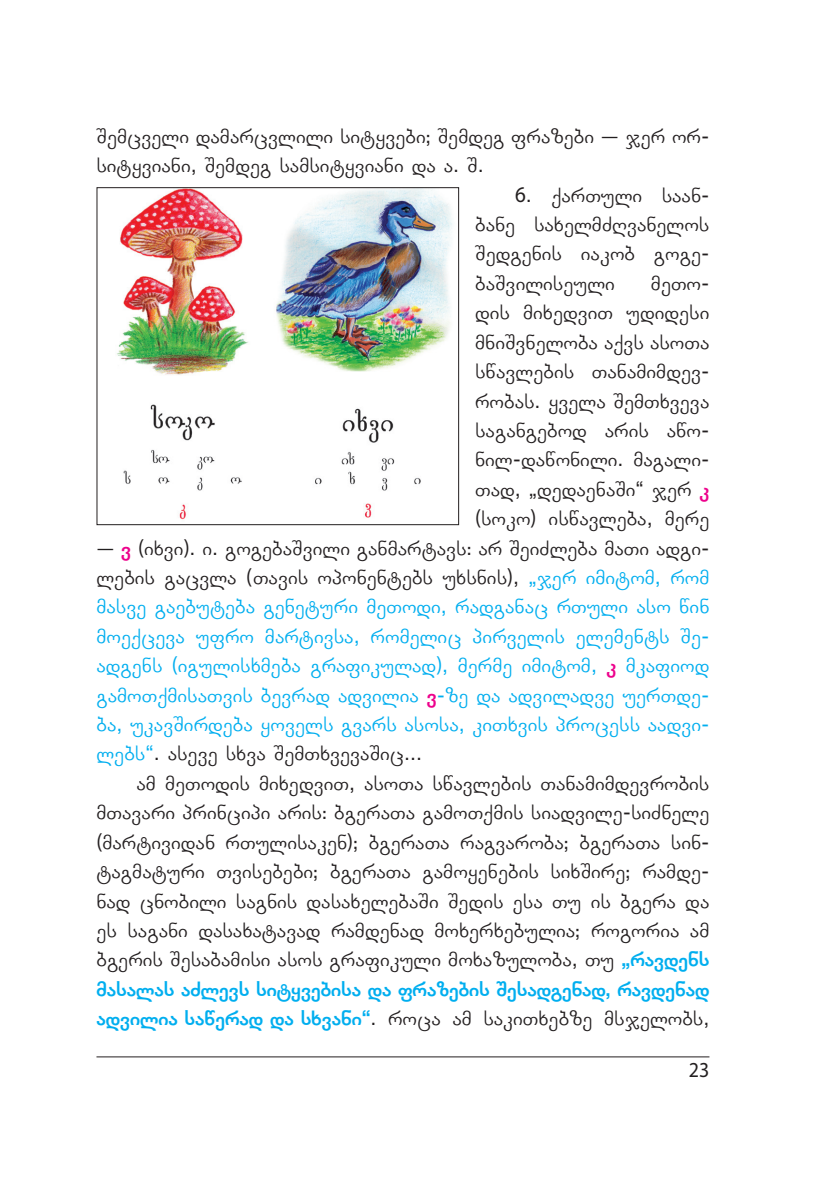
<style>
.page{position:relative;width:840px;height:1191px;background:#fff}
.page>*{position:absolute;margin:0;border:0;box-sizing:border-box;transform-origin:0 0}
.t1{font:21px/29.4px "A Kolkhety N";color:#231f20}
.t2{font:21px "A Kolkhety N";color:#00aeef}
.t3{font:21px "A Kolkhety N";color:#231f20;scale:1.5 1}
.t4{font:700 21px "A Kolkhety N";color:#00aeef}
.t5{font:20px "A Kolkhety N";color:#231f20}
.s1{font-weight:700;color:#ed028c}
.s2{color:#00aeef}
.s3{font-weight:700;color:#00aeef}
</style>
<div class="page">
<hr style="left:96px;top:1056px;width:613px;height:1px;background:#231f20">
<img style="left:117px;top:189px;width:336px;height:331px">
<div style="left:96px;top:187px;width:363px;height:338px;border:1px solid #231f20"></div>
<p class="t1" style="left:96px;top:123px;width:614px">SEMCVELI DAMARCVLILI SITYVEBI; SEMDEG FRAZEBI _ JER OR-<br>SITYVIANI, SEMDEG SAMSITYVIANI DA A. S.</p>
<p class="t1" style="left:475px;top:182px;width:236px;text-align:justify;text-indent:40px">6. QARTULI SAAN-BANE SAXELMZRVANELOS SEDGENIS IAKOB GOGE-BASVILISEULI</p>
<p class="t1" style="left:650px;top:270px;width:60px">METO-</p>
<p class="t1" style="left:475px;top:299px;width:236px">DIS MIXEDVIT UDIDESI</p>
<p class="t1" style="left:475px;top:329px;width:236px">MNISVNELOBA AQVS ASOTA</p>
<p class="t1" style="left:475px;top:358px;width:236px">SWAVLEBIS TANAMIMDEV-</p>
<p class="t1" style="left:475px;top:387px;width:236px">ROBAS. YVELA SEMTXVEVA</p>
<p class="t1" style="left:475px;top:417px;width:236px">SAGANGEBOD ARIS AWO-</p>
<p class="t1" style="left:475px;top:446px;width:236px">NIL-DAWONILI. MAGALI-</p>
<p class="t1" style="left:475px;top:476px;width:236px">TAD, `DEDAENASI~ JER <span class="s1">K</span></p>
<p class="t1" style="left:475px;top:505px;width:236px">(SOKO) ISWAVLEBA, MERE</p>
<p class="t3" style="left:96px;top:537px;width:410px">_ <span class="s1">V</span> (IXVI). I. GOGEBASVILI GANMARTAVS: AR SEIZLEBA MATI ADGI-</p>
<p class="t1" style="left:96px;top:564px;width:614px">LEBIS GACVLA (TAVIS OPONENTEBS UXSNIS), <span class="s2">`JER IMITOM, ROM</span></p>
<p class="t2" style="left:96px;top:596px;width:614px">MASVE GAEBUTEBA GENETURI METODI, RADGANAC RTULI ASO WIN</p>
<p class="t2" style="left:96px;top:625px;width:614px">MOEQCEVA UFRO MARTIVSA, ROMELIC PIRVELIS ELEMENTS SE-</p>
<p class="t2" style="left:96px;top:655px;width:614px">ADGENS (IGULISXMEBA GRAFIKULAD), MERME IMITOM, <span class="s1">K</span> MKAFIOD</p>
<p class="t2" style="left:96px;top:684px;width:614px">GAMOTQMISATVIS BEVRAD ADVILIA <span class="s1">V</span>-ZE DA ADVILADVE UERTDE-</p>
<p class="t2" style="left:96px;top:714px;width:614px">BA, UKAVSIRDEBA YOVELS GVARS ASOSA, KITXVIS PROCESS AADVI-</p>
<p class="t1" style="left:96px;top:740px;width:327px"><span class="s2">LEBS~</span>. ASEVE SXVA SEMTXVEVASIC...</p>
<p class="t1" style="left:136px;top:770px;width:574px">AM METODIS MIXEDVIT, ASOTA SWAVLEBIS TANAMIMDEVROBIS</p>
<p class="t1" style="left:96px;top:799px;width:614px">MTAVARI PRINCIPI ARIS: BGERATA GAMOTQMIS SIADVILE-SIZNELE</p>
<p class="t1" style="left:96px;top:828px;width:614px">(MARTIVIDAN RTULISAKEN); BGERATA RAGVAROBA; BGERATA SIN-</p>
<p class="t1" style="left:96px;top:858px;width:614px">TAGMATURI TVISEBEBI; BGERATA GAMOYENEBIS SIXSIRE; RAMDE-</p>
<p class="t1" style="left:96px;top:887px;width:614px">NAD CNOBILI SAGNIS DASAXELEBASI SEDIS ESA TU IS BGERA DA</p>
<p class="t1" style="left:96px;top:917px;width:614px">ES SAGANI DASAXATAVAD RAMDENAD MOXERXEBULIA; ROGORIA AM</p>
<p class="t1" style="left:96px;top:946px;width:614px">BGERIS SESABAMISI ASOS GRAFIKULI MOXAZULOBA, TU <span class="s3">`RAVDENS</span></p>
<p class="t4" style="left:96px;top:978px;width:614px">MASALAS AZLEVS SITYVEBISA DA FRAZEBIS SESADGENAD, RAVDENAD</p>
<p class="t1" style="left:96px;top:1005px;width:614px"><span class="s3">ADVILIA SAWERAD DA SXVANI~</span>. ROCA AM SAKITXEBZE MSJELOBS,</p>
<p class="t5" style="left:688px;top:1060px;width:22px">23</p>
</div>
